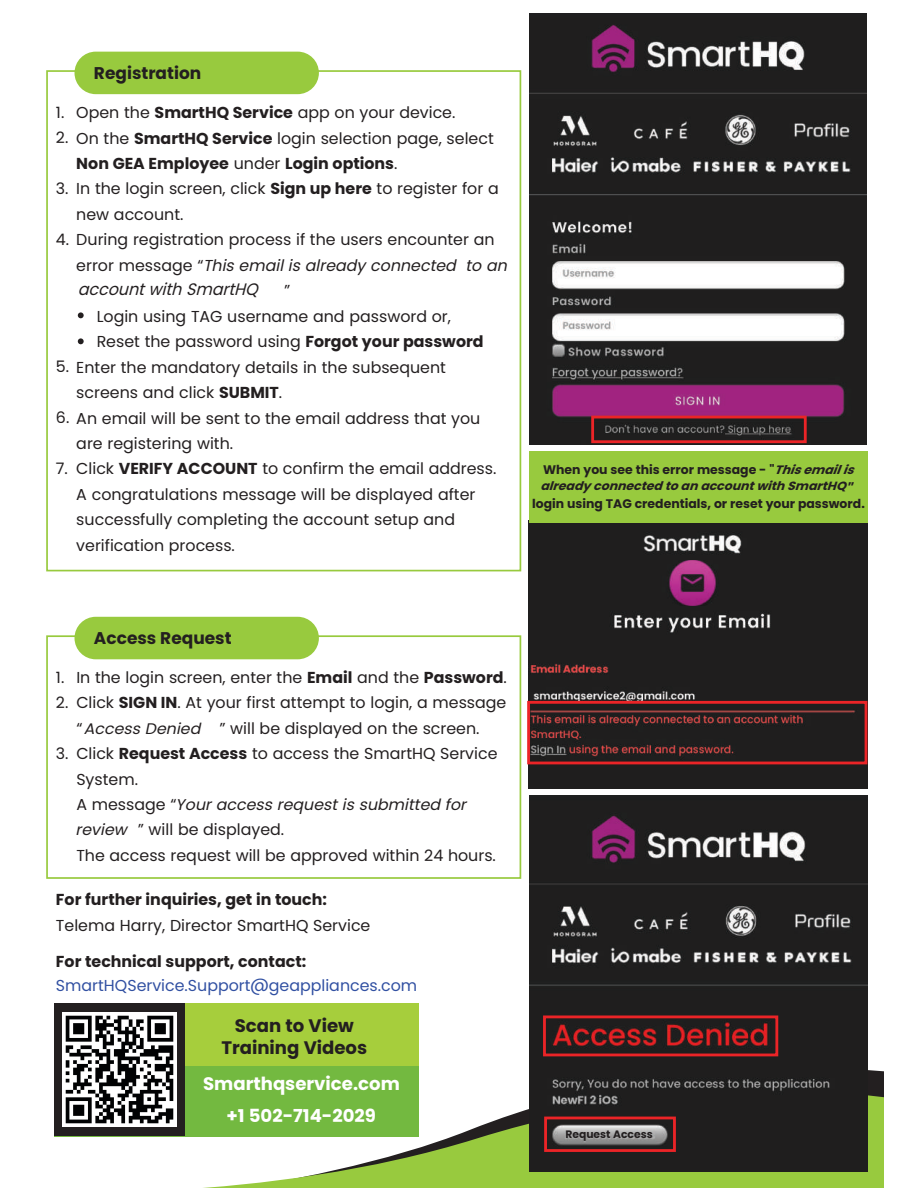
<style>
.page{position:relative;width:918px;height:1188px;background:#fff}
.page>*{position:absolute;margin:0;border:0;box-sizing:border-box;transform-origin:0 0}
.t1{font:700 18.15px/32.1px "Poppins";color:#fff;text-align:center}
.t2{font:700 18.15px/21.8px "Poppins";color:#231f20;text-align:center}
.t3{font:700 16.95px "Poppins";color:#231f20}
.t4{font:italic 16.65px "Poppins";color:#231f20;scale:.95 1}
.t5{font:15.9px/25.5px "Poppins";color:#231f20}
.t6{font:700 15.9px "Poppins";color:#231f20}
.t7{font:italic 15.9px "Poppins";color:#231f20}
.t8{font:15.9px "Poppins";color:#3150a2}
.t9{font:italic 15.6px "Poppins";color:#231f20}
.t10{font:italic 15.3px "Poppins";color:#231f20}
.t11{font:700 12.45px/17px "Poppins";color:#231f20;text-align:center}
.t12{font:italic 700 12.15px "Poppins";color:#231f20}
.t13{font:italic 700 11.85px "Poppins";color:#231f20;scale:1.05 1}
.t14{font:700 10.8px "Poppins";color:#231f20}
.s1{font-weight:700}
.s2{font-style:normal}
.s3{font-style:normal;font-size:15.9px}
.s4{font-style:italic;font-size:15.6px}
</style>
<div class="page">
<svg style="left:54px;top:1058px;width:829px;height:130px"></svg>
<div style="left:46px;top:70px;width:475px;height:501px;border:2px solid #98ca3e"></div>
<img style="left:529px;top:14px;width:338px;height:431px">
<img style="left:530px;top:795px;width:337px;height:376px">
<img style="left:529px;top:523px;width:338px;height:38px">
<img style="left:529px;top:561px;width:338px;height:46px">
<img style="left:529px;top:607px;width:338px;height:182px">
<div style="left:75px;top:52px;width:244px;height:42px;background:#98ca3e;border-radius:21px"></div>
<div style="left:46px;top:635px;width:475px;height:244px;border:2px solid #98ca3e"></div>
<div style="left:75px;top:617px;width:244px;height:42px;background:#98ca3e;border-radius:21px"></div>
<svg style="left:78px;top:312px;width:6px;height:6px"></svg>
<svg style="left:78px;top:338px;width:6px;height:6px"></svg>
<div style="left:529px;top:451px;width:338px;height:72px;background:#98ca3e"></div>
<div style="left:55px;top:1003px;width:364px;height:133px;background:#a6ce3c"></div>
<div style="left:55px;top:1066px;width:364px;height:70px;background:#73b940"></div>
<div style="left:54px;top:1003px;width:131px;height:133px;background:#231f20"></div>
<img style="left:63px;top:1013px;width:113px;height:114px">
<div style="left:591px;top:416px;width:216px;height:27px;border:3px solid #eb2427"></div>
<div style="left:544px;top:1117px;width:132px;height:35px;border:3px solid #eb2427"></div>
<div style="left:543px;top:1016px;width:235px;height:40px;border:3px solid #eb2427"></div>
<div style="left:527px;top:701px;width:340px;height:63px;border:3px solid #eb2427"></div>
<p class="t3" style="left:94px;top:63px;width:109px">Registration</p>
<p class="t5" style="left:76px;top:100px;width:424px">Open the <span class="s1">SmartHQ Service</span> app on your device.<br>On the <span class="s1">SmartHQ Service</span> login selection page, select <span class="s1">Non GEA Employee</span> under <span class="s1">Login options</span>.<br>In the login screen, click <span class="s1">Sign up here</span> to register for a new account.</p>
<p class="t5" style="left:56px;top:227px;width:440px">4. During registration process if the users encounter an</p>
<p class="t7" style="left:76px;top:257px;width:437px"><span class="s2">e r r o r m e s s a g e “</span> This email is already connected to an</p>
<p class="t5" style="left:284px;top:278px;width:8px">”</p>
<p class="t5" style="left:97px;top:304px;width:356px">Login using TAG username and password or,</p>
<p class="t5" style="left:97px;top:329px;width:388px">Reset the password using <span class="s1">Forgot your password</span></p>
<p class="t5" style="left:76px;top:354px;width:371px;text-indent:-20px">5. Enter the mandatory details in the subsequent screens and click <span class="s1">SUBMIT</span>.</p>
<p class="t5" style="left:76px;top:405px;width:422px;text-indent:-20px">6. An email will be sent to the email address that you are registering with.<br>Click <span class="s1">VERIFY ACCOUNT</span> to confirm the email address.<br>A congratulations message will be displayed after successfully completing the account setup and verification process.</p>
<p class="t5" style="left:56px;top:99px;width:14px">1.<br>2.</p>
<p class="t5" style="left:56px;top:176px;width:14px">3.</p>
<p class="t4" style="left:78px;top:279px;width:198px">accountwithSmartHQ</p>
<p class="t5" style="left:56px;top:456px;width:13px">7.</p>
<p class="t11" style="left:532px;top:461px;width:334px">When you see this error message - "This email is already connected to an account with SmartHQ” login using TAG credentials, or reset your password.</p>
<p class="t12" style="left:774px;top:462px;width:89px">Thisemailis</p>
<p class="t13" style="left:541px;top:479px;width:298px">alreadyconnectedtoanaccountwithSmartHQ</p>
<p class="t3" style="left:94px;top:629px;width:139px">Access Request</p>
<p class="t5" style="left:76px;top:664px;width:432px">In the login screen, enter the <span class="s1">Email</span> and the <span class="s1">Password</span>.<br>Click <span class="s1">SIGN IN</span>. At your first attempt to login, a message</p>
<p class="t10" style="left:76px;top:720px;width:131px"><span class="s3">“</span> Access Denied</p>
<p class="t5" style="left:56px;top:664px;width:14px">1.<br>2.</p>
<p class="t5" style="left:56px;top:741px;width:14px">3.</p>
<p class="t5" style="left:76px;top:715px;width:423px;text-indent:143px">” will be displayed on the screen.<br>Click <span class="s1">Request Access</span> to access the SmartHQ Service<br>System.</p>
<p class="t9" style="left:76px;top:795px;width:397px"><span class="s3">A m e s s a g e “</span>Your access request is submitted for</p>
<p class="t5" style="left:75px;top:817px;width:422px"><span class="s4">review</span> ” will be displayed.<br>The access request will be approved within 24 hours.</p>
<p class="t6" style="left:56px;top:890px;width:272px">For further inquiries, get in touch:</p>
<p class="t5" style="left:56px;top:913px;width:316px">Telema Harry, Director SmartHQ Service</p>
<p class="t6" style="left:56px;top:952px;width:252px">For technical support, contact:</p>
<p class="t8" style="left:56px;top:976px;width:363px">SmartHQService.Support@geappliances.com</p>
<p class="t2" style="left:221px;top:1015px;width:147px">Scan to View<br>Training Videos</p>
<p class="t1" style="left:203px;top:1068px;width:198px">Smarthqservice.com +1 502-714-2029</p>
<p class="t14" style="left:565px;top:1128px;width:89px">Request Access</p>
</div>
